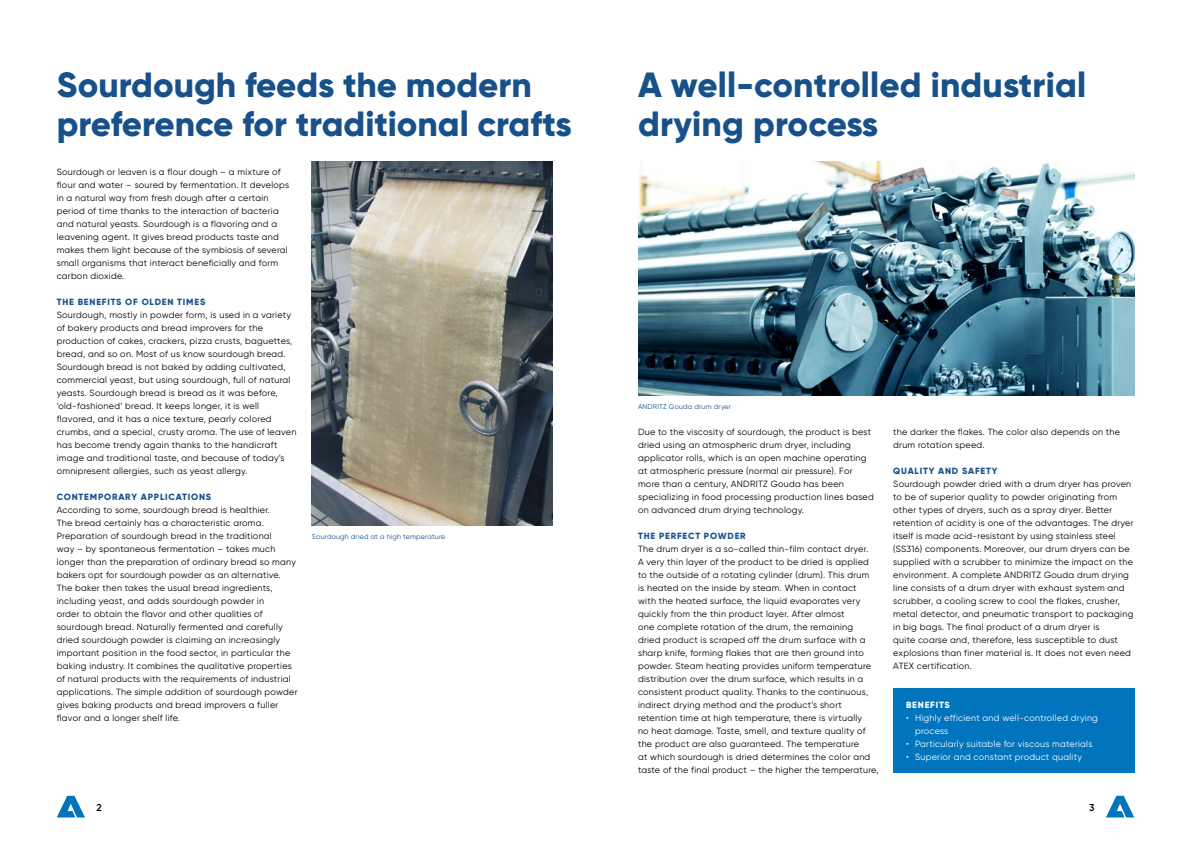
<style>
.page{position:relative;width:1191px;height:842px;background:#fff}
.page>*{position:absolute;margin:0;border:0;box-sizing:border-box;transform-origin:0 0}
.t1{font:800 35px/39px "Gilroy";color:#18518a}
.t2{font:600 10px "Gilroy";color:#000}
.t3{font:9px/13px "Gilroy";letter-spacing:.03em;color:#000}
.t4{font:9px/13px "Gilroy";letter-spacing:.03em;color:#fff}
.t5{font:800 9px "Gilroy";letter-spacing:.09em;color:#18518a}
.t6{font:800 9px "Gilroy";letter-spacing:.09em;color:#fff}
.t7{font:7px "Gilroy";letter-spacing:.03em;color:#18518a}
</style>
<div class="page">
<svg style="left:57px;top:796px;width:28px;height:21px"></svg>
<svg style="left:1106px;top:796px;width:28px;height:21px"></svg>
<div style="left:893px;top:689px;width:241px;height:84px;background:#0075be"></div>
<img style="left:312px;top:162px;width:241px;height:364px">
<img style="left:638px;top:162px;width:496px;height:234px">
<h1 class="t1" style="left:57px;top:65px;width:517px">Sourdough feeds the modern preference for traditional crafts</h1>
<h1 class="t1" style="left:638px;top:65px;width:449px">A well-controlled industrial drying process</h1>
<p class="t3" style="left:57px;top:165px;width:234px">Sourdough or leaven is a flour dough – a mixture of flour and water – soured by fermentation. It develops in a natural way from fresh dough after a certain period of time thanks to the interaction of bacteria and natural yeasts. Sourdough is a flavoring and a leavening agent. It gives bread products taste and makes them light because of the symbiosis of several small organisms that interact beneficially and form carbon dioxide.</p>
<p class="t5" style="left:57px;top:296px;width:150px">THE BENEFITS OF OLDEN TIMES</p>
<p class="t3" style="left:57px;top:308px;width:241px">Sourdough, mostly in powder form, is used in a variety of bakery products and bread improvers for the production of cakes, crackers, pizza crusts, baguettes, bread, and so on. Most of us know sourdough bread.<br>Sourdough bread is not baked by adding cultivated, commercial yeast, but using sourdough, full of natural yeasts. Sourdough bread is bread as it was before, ‘old-fashioned’ bread. It keeps longer, it is well flavored, and it has a nice texture, pearly colored crumbs, and a special, crusty aroma. The use of leaven has become trendy again thanks to the handicraft image and traditional taste, and because of today’s omnipresent allergies, such as yeast allergy.</p>
<p class="t5" style="left:57px;top:491px;width:156px">CONTEMPORARY APPLICATIONS</p>
<p class="t3" style="left:57px;top:503px;width:242px">According to some, sourdough bread is healthier.<br>The bread certainly has a characteristic aroma.<br>Preparation of sourdough bread in the traditional<br>way – by spontaneous fermentation – takes much longer than the preparation of ordinary bread so many bakers opt for sourdough powder as an alternative.<br>The baker then takes the usual bread ingredients, including yeast, and adds sourdough powder in<br>order to obtain the flavor and other qualities of sourdough bread. Naturally fermented and carefully dried sourdough powder is claiming an increasingly important position in the food sector, in particular the baking industry. It combines the qualitative properties of natural products with the requirements of industrial applications. The simple addition of sourdough powder gives baking products and bread improvers a fuller flavor and a longer shelf life.</p>
<p class="t7" style="left:312px;top:532px;width:135px">Sourdough dried at a high temperature</p>
<p class="t7" style="left:638px;top:402px;width:95px">ANDRITZ Gouda drum dryer</p>
<p class="t3" style="left:638px;top:425px;width:237px">Due to the viscosity of sourdough, the product is best dried using an atmospheric drum dryer, including applicator rolls, which is an open machine operating at atmospheric pressure (normal air pressure). For more than a century, ANDRITZ Gouda has been specializing in food processing production lines based on advanced drum drying technology.</p>
<p class="t5" style="left:638px;top:530px;width:109px">THE PERFECT POWDER</p>
<p class="t3" style="left:638px;top:542px;width:242px">The drum dryer is a so-called thin-film contact dryer.<br>A very thin layer of the product to be dried is applied to the outside of a rotating cylinder (drum). This drum<br>is heated on the inside by steam. When in contact<br>with the heated surface, the liquid evaporates very quickly from the thin product layer. After almost<br>one complete rotation of the drum, the remaining<br>dried product is scraped off the drum surface with a sharp knife, forming flakes that are then ground into powder. Steam heating provides uniform temperature distribution over the drum surface, which results in a consistent product quality. Thanks to the continuous, indirect drying method and the product’s short retention time at high temperature, there is virtually<br>no heat damage. Taste, smell, and texture quality of the product are also guaranteed. The temperature<br>at which sourdough is dried determines the color and taste of the final product – the higher the temperature,</p>
<p class="t3" style="left:893px;top:425px;width:228px">the darker the flakes. The color also depends on the drum rotation speed.</p>
<p class="t5" style="left:893px;top:465px;width:106px">QUALITY AND SAFETY</p>
<p class="t3" style="left:893px;top:477px;width:242px">Sourdough powder dried with a drum dryer has proven to be of superior quality to powder originating from other types of dryers, such as a spray dryer. Better retention of acidity is one of the advantages. The dryer itself is made acid-resistant by using stainless steel (SS316) components. Moreover, our drum dryers can be supplied with a scrubber to minimize the impact on the environment. A complete ANDRITZ Gouda drum drying line consists of a drum dryer with exhaust system and scrubber, a cooling screw to cool the flakes, crusher, metal detector, and pneumatic transport to packaging in big bags. The final product of a drum dryer is<br>quite coarse and, therefore, less susceptible to dust explosions than finer material is. It does not even need ATEX certification.</p>
<p class="t6" style="left:906px;top:699px;width:45px">BENEFITS</p>
<p class="t4" style="left:915px;top:711px;width:184px;text-indent:-9px">• Highly efficient and well-controlled drying process</p>
<p class="t4" style="left:906px;top:737px;width:188px">• Particularly suitable for viscous materials</p>
<p class="t4" style="left:906px;top:750px;width:177px">• Superior and constant product quality</p>
<p class="t2" style="left:96px;top:801px;width:7px">2</p>
<p class="t2" style="left:1089px;top:801px;width:7px">3</p>
</div>
